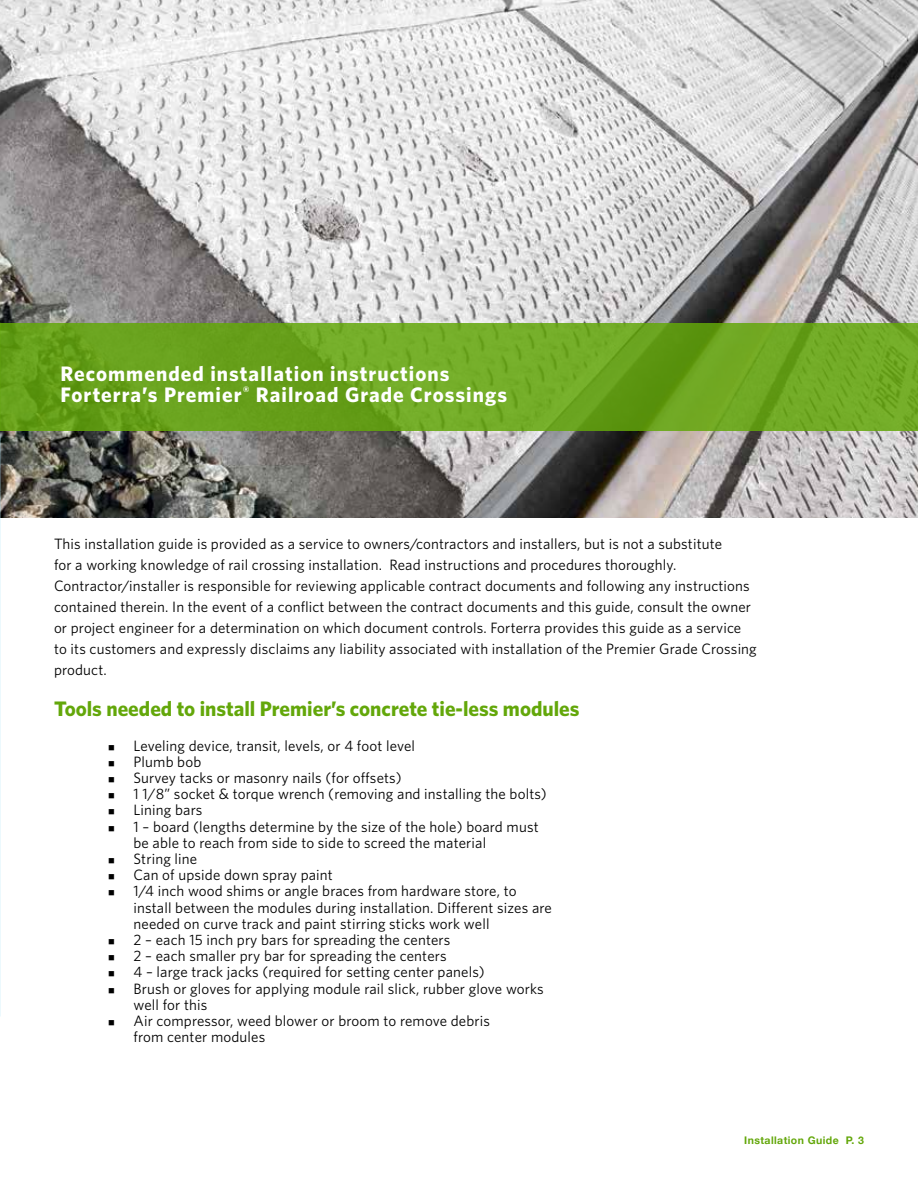
<style>
.page{position:relative;width:918px;height:1188px;background:#fff}
.page>*{position:absolute;margin:0;border:0;box-sizing:border-box;transform-origin:0 0}
.t1{font:700 21px/21px "Whitney";letter-spacing:.05em;color:#fff}
.t2{font:700 21px "Whitney";color:#63a70a}
.t3{font:15px/21px "Whitney";letter-spacing:.01em;color:#000}
.t4{font:700 10.5px "Helvetica Neue";letter-spacing:.04em;color:#63a70a}
</style>
<div class="page">
<img style="left:0;top:0;width:918px;height:517px">
<svg style="left:0;top:323px;width:918px;height:108px;background:#6ba41f"></svg>
<h1 class="t1" style="left:60px;top:363px;width:448px">Recommended installation instructions<br>Forterra’s Premier<sup>®</sup> Railroad Grade Crossings</h1>
<p class="t3" style="left:54px;top:533px;width:704px">This installation guide is provided as a service to owners/contractors and installers, but is not a substitute<br>for a working knowledge of rail crossing installation. Read instructions and procedures thoroughly.<br>Contractor/installer is responsible for reviewing applicable contract documents and following any instructions contained therein. In the event of a conflict between the contract documents and this guide, consult the owner or project engineer for a determination on which document controls. Forterra provides this guide as a service to its customers and expressly disclaims any liability associated with installation of the Premier Grade Crossing product.</p>
<h1 class="t2" style="left:54px;top:695px;width:527px">Tools needed to install Premier’s concrete tie-less modules</h1>
<p class="t3" style="left:108px;top:735px;width:309px">■ Leveling device, transit, levels, or 4 foot level</p>
<p class="t3" style="left:108px;top:751px;width:95px">■ Plumb bob</p>
<p class="t3" style="left:108px;top:767px;width:295px">■ Survey tacks or masonry nails (for offsets)</p>
<p class="t3" style="left:108px;top:783px;width:440px">■ 1 1/8” socket &amp; torque wrench (removing and installing the bolts)</p>
<p class="t3" style="left:108px;top:799px;width:96px">■ Lining bars</p>
<p class="t3" style="left:134px;top:818px;width:407px;line-height:16.2px;text-indent:-26px">■ 1 – board (lengths determine by the size of the hole) board must be able to reach from side to side to screed the material</p>
<p class="t3" style="left:108px;top:848px;width:91px">■ String line</p>
<p class="t3" style="left:108px;top:864px;width:226px">■ Can of upside down spray paint</p>
<p class="t3" style="left:134px;top:883px;width:420px;line-height:16.2px;text-indent:-26px">■ 1/4 inch wood shims or angle braces from hardware store, to install between the modules during installation. Different sizes are needed on curve track and paint stirring sticks work well</p>
<p class="t3" style="left:108px;top:929px;width:344px">■ 2 – each 15 inch pry bars for spreading the centers</p>
<p class="t3" style="left:108px;top:945px;width:340px">■ 2 – each smaller pry bar for spreading the centers</p>
<p class="t3" style="left:108px;top:961px;width:378px">■ 4 – large track jacks (required for setting center panels)</p>
<p class="t3" style="left:134px;top:980px;width:412px;line-height:16.2px;text-indent:-26px">■ Brush or gloves for applying module rail slick, rubber glove works well for this</p>
<p class="t3" style="left:134px;top:1012px;width:358px;line-height:16.2px;text-indent:-26px">■ Air compressor, weed blower or broom to remove debris from center modules</p>
<p class="t4" style="left:744px;top:1132px;width:121px">Installation Guide P. 3</p>
</div>
